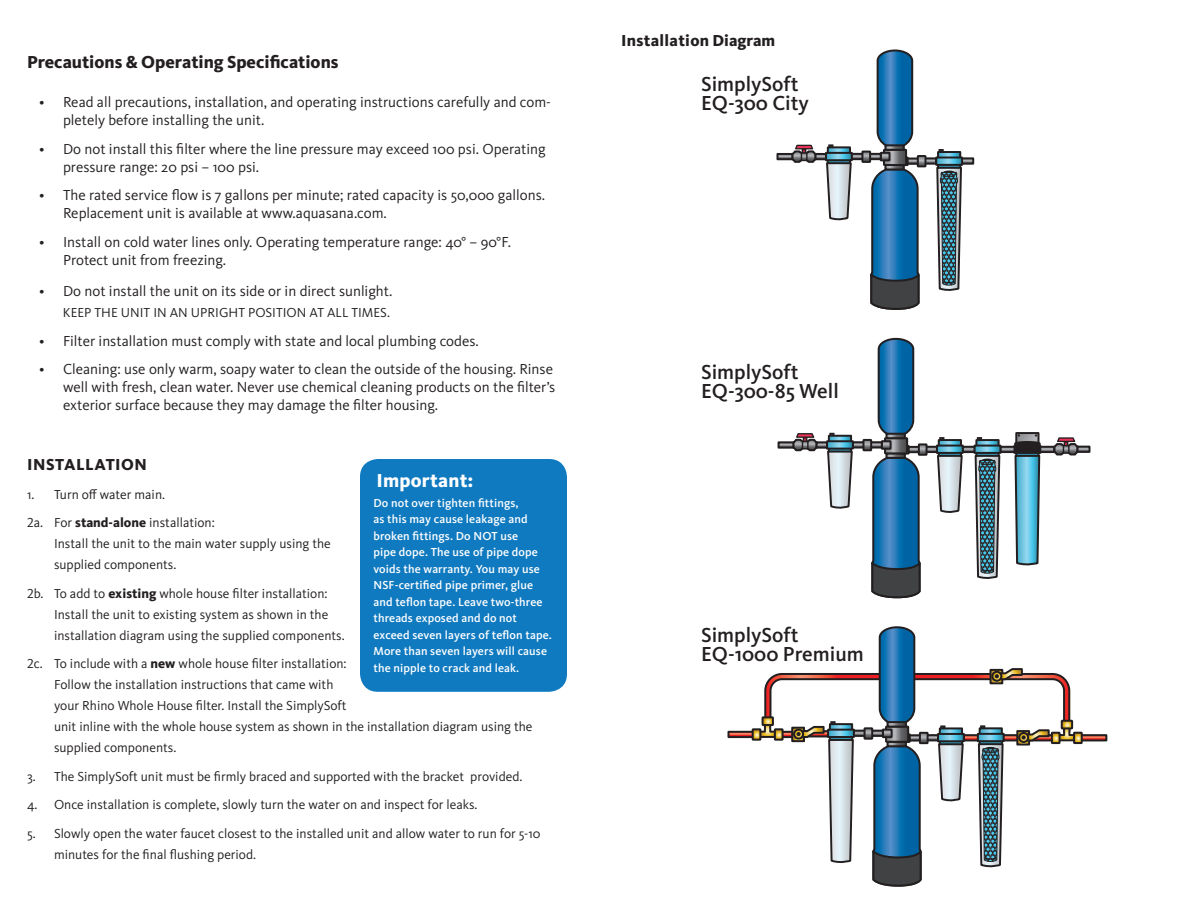
<style>
.page{position:relative;width:1188px;height:918px;background:#fff}
.page>*{position:absolute;margin:0;border:0;box-sizing:border-box;transform-origin:0 0}
.t1{font:500 21px/19.2px "Kievit OT";color:#231f20}
.t2{font:800 19.5px "Kievit OT";letter-spacing:.01em;color:#fff}
.t3{font:800 18px "Kievit OT";color:#231f20}
.t4{font:800 16.5px "Kievit OT";letter-spacing:.02em;color:#231f20}
.t5{font:15px/18px "Kievit OT";color:#231f20}
.t6{font:13.5px/21px "Kievit OT";color:#231f20}
.t7{font:500 12px/16.5px "Kievit OT";letter-spacing:.01em;color:#fff}
.s1{font-weight:800}
</style>
<div class="page">
<svg style="left:781px;top:444px;width:11px;height:2px"></svg>
<div style="left:778px;top:441px;width:17px;height:8px;border:2px solid #231f20"></div>
<svg style="left:1052px;top:437px;width:38px;height:19px"></svg>
<div style="left:1000px;top:447px;width:54px;height:5px;background:#a7a8ac"></div>
<div style="left:999px;top:446px;width:56px;height:7px;border:2px solid #231f20"></div>
<div style="left:1015px;top:432px;width:24px;height:16px;border:2px solid #231f20"></div>
<svg style="left:1013px;top:433px;width:29px;height:133px;background:#6ea3b4"></svg>
<div style="left:1080px;top:735px;width:26px;height:5px;background:#f48162"></div>
<div style="left:1079px;top:734px;width:28px;height:7px;border:2px solid #231f20"></div>
<div style="left:1073px;top:732px;width:10px;height:12px;border:2px solid #231f20"></div>
<div style="left:728px;top:732px;width:27px;height:5px;background:#f26b4d"></div>
<div style="left:727px;top:731px;width:29px;height:7px;border:2px solid #231f20"></div>
<div style="left:752px;top:728px;width:9px;height:13px;border:2px solid #231f20"></div>
<svg style="left:753px;top:626px;width:329px;height:261px"></svg>
<div style="left:778px;top:154px;width:15px;height:5px;background:#b1b2b5"></div>
<div style="left:777px;top:153px;width:17px;height:7px;border:2px solid #231f20"></div>
<div style="left:961px;top:157px;width:13px;height:8px;border:2px solid #231f20"></div>
<svg style="left:790px;top:49px;width:183px;height:261px"></svg>
<svg style="left:792px;top:337px;width:209px;height:262px"></svg>
<div style="left:360px;top:459px;width:207px;height:233px;background:#107ac0;border-radius:18px"></div>
<h3 class="t3" style="left:27px;top:51px;width:313px">Precautions &amp; Operating Specifications</h3>
<p class="t5" style="left:63px;top:93px;width:489px;text-indent:-24px">• Read all precautions, installation, and operating instructions carefully and com&shy;pletely before installing the unit.</p>
<p class="t5" style="left:63px;top:140px;width:484px;text-indent:-24px">• Do not install this filter where the line pressure may exceed 100 psi. Operating pressure range: 20 psi – 100 psi.</p>
<p class="t5" style="left:63px;top:186px;width:484px;text-indent:-24px">• The rated service flow is 7 gallons per minute; rated capacity is 50,000 gallons.<br>Replacement unit is available at www.aquasana.com.</p>
<p class="t5" style="left:63px;top:233px;width:450px;text-indent:-24px">• Install on cold water lines only. Operating temperature range: 40° – 90°F.<br>Protect unit from freezing.</p>
<p class="t5" style="left:39px;top:282px;width:355px">• Do not install the unit on its side or in direct sunlight.</p>
<p class="t6" style="left:63px;top:302px;width:329px">KEEP THE UNIT IN AN UPRIGHT POSITION AT ALL TIMES.</p>
<p class="t5" style="left:39px;top:332px;width:441px">• Filter installation must comply with state and local plumbing codes.</p>
<p class="t5" style="left:63px;top:360px;width:494px;text-indent:-24px">• Cleaning: use only warm, soapy water to clean the outside of the housing. Rinse well with fresh, clean water. Never use chemical cleaning products on the filter’s exterior surface because they may damage the filter housing.</p>
<p class="t4" style="left:27px;top:455px;width:18px">Installation</p>
<p class="t6" style="left:27px;top:480px;width:189px;line-height:28.5px">1. Turn off water main.<br>2a. For <span class="s1">stand-alone</span> installation:</p>
<p class="t6" style="left:54px;top:533px;width:278px">Install the unit to the main water supply using the supplied components.</p>
<p class="t6" style="left:54px;top:583px;width:292px;text-indent:-27px">2b. To add to <span class="s1">existing</span> whole house filter installation:<br>Install the unit to existing system as shown in the installation diagram using the supplied components.</p>
<p class="t6" style="left:54px;top:653px;width:480px;text-indent:-27px">2c. To include with a <span class="s1">new</span> whole house filter installation:<br>Follow the installation instructions that came with<br>your Rhino Whole House filter. Install the SimplySoft<br>unit inline with the whole house system as shown in the installation diagram using the supplied components.</p>
<p class="t6" style="left:27px;top:766px;width:497px">3. The SimplySoft unit must be firmly braced and supported with the bracket provided.</p>
<p class="t6" style="left:27px;top:795px;width:452px">4. Once installation is complete, slowly turn the water on and inspect for leaks.</p>
<p class="t6" style="left:54px;top:823px;width:488px;text-indent:-27px">5. Slowly open the water faucet closest to the installed unit and allow water to run for 5-10 minutes for the final flushing period.</p>
<h2 class="t2" style="left:376px;top:469px;width:99px">Important:</h2>
<p class="t7" style="left:374px;top:495px;width:180px">Do not over tighten fittings,<br>as this may cause leakage and broken fittings. Do NOT use<br>pipe dope. The use of pipe dope voids the warranty. You may use<br>NSF-certified pipe primer, glue and teflon tape. Leave two-three threads exposed and do not exceed seven layers of teflon tape.<br>More than seven layers will cause the nipple to crack and leak.</p>
<p class="t4" style="left:621px;top:30px;width:156px">Installation Diagram</p>
<h1 class="t1" style="left:701px;top:75px;width:109px">SimplySoft<br>EQ-300 City</h1>
<h1 class="t1" style="left:701px;top:363px;width:139px">SimplySoft<br>EQ-300-85 Well</h1>
<h1 class="t1" style="left:701px;top:625px;width:164px">SimplySoft<br>EQ-1000 Premium</h1>
</div>
